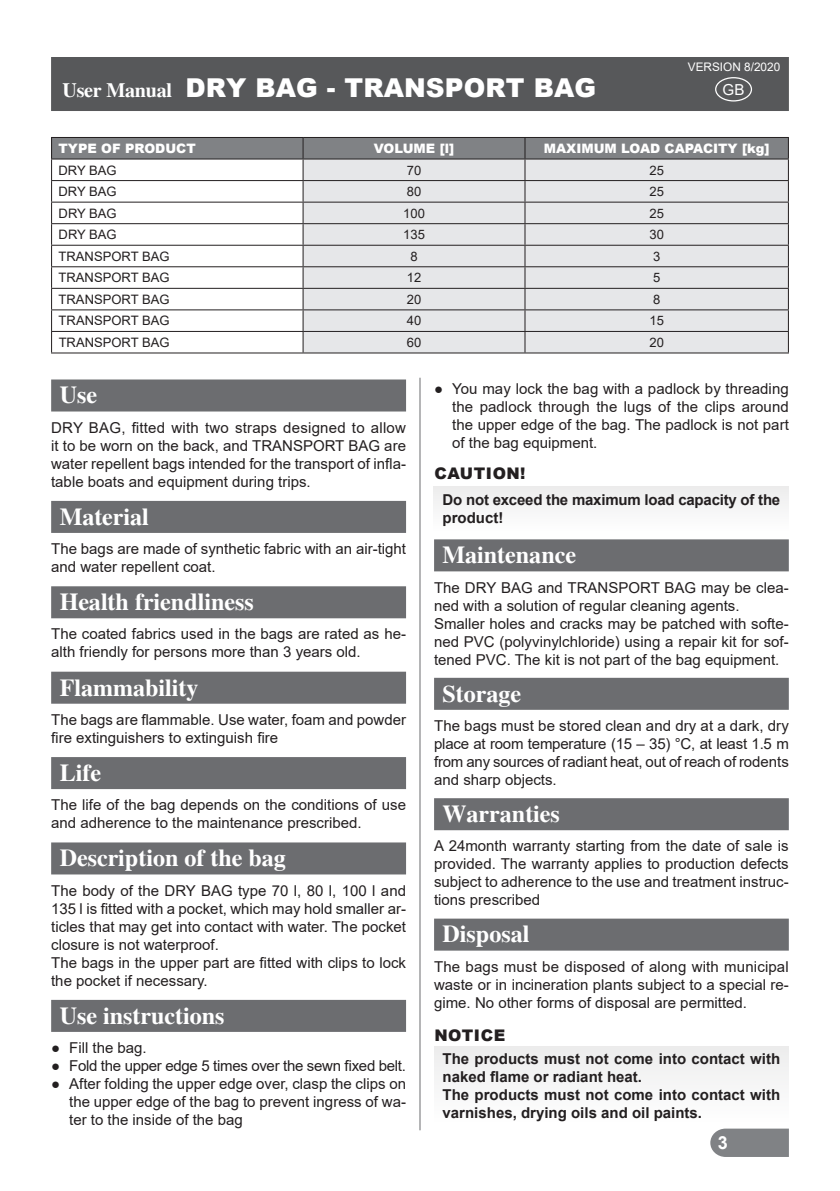
<style>
.page{position:relative;width:840px;height:1191px;background:#fff}
.page>*{position:absolute;margin:0;border:0;box-sizing:border-box;transform-origin:0 0}
.t1{font:900 26px "Arial";letter-spacing:.005em;color:#fff}
.t2{font:700 24px "Toronto";color:#fff}
.t3{font:700 18px "Arial";color:#fff}
.t4{font:900 16px "Arial";color:#231f20}
.t5{font:15.2px "Arial";color:#fff}
.t6{font:15px/18px "Arial";color:#231f20;text-align:justify}
.t7{font:700 15px/18px "Arial";color:#231f20}
.t8{font:15px "Arial";letter-spacing:-.02em;color:#231f20}
.t9{font:13px "Arial";color:#231f20}
.t10{font:900 13px "Arial";color:#fff}
.t11{font:11.8px "Arial";color:#fff}
.s1{font-family:"Toronto";font-weight:700;font-size:20px}
</style>
<div class="page">
<svg style="left:710px;top:1128px;width:78px;height:29px;background:#888a8d"></svg>
<div style="left:433px;top:486px;width:355px;height:44px;background:#f5f5f5"></div>
<hr style="left:419px;top:378px;width:1px;height:752px;background:#6c6d70">
<div style="left:434px;top:1046px;width:354px;height:75px;background:#f5f5f6"></div>
<div style="left:51px;top:57px;width:737px;height:54px;background:#57585a"></div>
<div style="left:52px;top:137px;width:251px;height:22px;background:#808285"></div>
<svg style="left:52px;top:159px;width:250px;height:193px"></svg>
<hr style="left:51px;top:137px;width:252px;height:1px;background:#231f20">
<hr style="left:51px;top:158px;width:252px;height:1px;background:#231f20">
<hr style="left:51px;top:180px;width:252px;height:1px;background:#231f20">
<hr style="left:51px;top:202px;width:252px;height:1px;background:#231f20">
<hr style="left:51px;top:223px;width:252px;height:1px;background:#231f20">
<hr style="left:51px;top:245px;width:252px;height:1px;background:#231f20">
<hr style="left:51px;top:266px;width:252px;height:1px;background:#231f20">
<hr style="left:51px;top:288px;width:252px;height:1px;background:#231f20">
<hr style="left:51px;top:309px;width:252px;height:1px;background:#231f20">
<hr style="left:51px;top:331px;width:252px;height:1px;background:#231f20">
<svg style="left:51px;top:138px;width:1px;height:214px"></svg>
<svg style="left:302px;top:137px;width:486px;height:215px;background:#d2d3d5"></svg>
<hr style="left:51px;top:352px;width:252px;height:1px;background:#231f20">
<hr style="left:303px;top:352px;width:221px;height:1px;background:#231f20">
<hr style="left:524px;top:352px;width:264px;height:1px;background:#231f20">
<div style="left:714px;top:77px;width:37px;height:24px;border:1px solid #fff;border-radius:50%"></div>
<div style="left:434px;top:539px;width:354px;height:32px;background:#6c6d70"></div>
<div style="left:434px;top:678px;width:354px;height:32px;background:#6c6d70"></div>
<div style="left:434px;top:798px;width:354px;height:32px;background:#6c6d70"></div>
<div style="left:434px;top:918px;width:354px;height:32px;background:#6c6d70"></div>
<div style="left:51px;top:379px;width:355px;height:32px;background:#6c6d70"></div>
<div style="left:51px;top:501px;width:355px;height:32px;background:#6c6d70"></div>
<div style="left:51px;top:586px;width:355px;height:32px;background:#6c6d70"></div>
<div style="left:51px;top:671px;width:355px;height:32px;background:#6c6d70"></div>
<div style="left:51px;top:757px;width:355px;height:32px;background:#6c6d70"></div>
<div style="left:51px;top:842px;width:355px;height:32px;background:#6c6d70"></div>
<div style="left:51px;top:1000px;width:355px;height:32px;background:#6c6d70"></div>
<h1 class="t1" style="left:62px;top:69px;width:535px"><span class="s1">User Manual</span> DRY BAG - TRANSPORT BAG</h1>
<p class="t11" style="left:687px;top:59px;width:94px">VERSION 8/2020</p>
<p class="t5" style="left:722px;top:79px;width:23px">GB</p>
<p class="t10" style="left:59px;top:139px;width:138px">TYPE OF PRODUCT</p>
<p class="t10" style="left:374px;top:139px;width:82px">VOLUME [L]</p>
<p class="t10" style="left:543px;top:139px;width:227px">MAXIMUM LOAD CAPACITY [KG]</p>
<p class="t9" style="left:59px;top:161px;width:60px">DRY BAG</p>
<p class="t9" style="left:406px;top:161px;width:16px">70</p>
<p class="t9" style="left:649px;top:161px;width:16px">25</p>
<p class="t9" style="left:59px;top:182px;width:60px">DRY BAG</p>
<p class="t9" style="left:406px;top:182px;width:16px">80</p>
<p class="t9" style="left:649px;top:182px;width:16px">25</p>
<p class="t9" style="left:59px;top:204px;width:60px">DRY BAG</p>
<p class="t9" style="left:403px;top:204px;width:23px">100</p>
<p class="t9" style="left:649px;top:204px;width:16px">25</p>
<p class="t9" style="left:59px;top:226px;width:60px">DRY BAG</p>
<p class="t9" style="left:403px;top:226px;width:23px">135</p>
<p class="t9" style="left:649px;top:226px;width:16px">30</p>
<p class="t9" style="left:59px;top:247px;width:112px">TRANSPORT BAG</p>
<p class="t9" style="left:410px;top:247px;width:9px">8</p>
<p class="t9" style="left:652px;top:247px;width:9px">3</p>
<p class="t9" style="left:59px;top:269px;width:112px">TRANSPORT BAG</p>
<p class="t9" style="left:406px;top:269px;width:16px">12</p>
<p class="t9" style="left:652px;top:269px;width:9px">5</p>
<p class="t9" style="left:59px;top:290px;width:112px">TRANSPORT BAG</p>
<p class="t9" style="left:406px;top:290px;width:16px">20</p>
<p class="t9" style="left:652px;top:290px;width:9px">8</p>
<p class="t9" style="left:59px;top:312px;width:112px">TRANSPORT BAG</p>
<p class="t9" style="left:406px;top:312px;width:16px">40</p>
<p class="t9" style="left:649px;top:312px;width:16px">15</p>
<p class="t9" style="left:59px;top:333px;width:112px">TRANSPORT BAG</p>
<p class="t9" style="left:406px;top:333px;width:16px">60</p>
<p class="t9" style="left:649px;top:333px;width:16px">20</p>
<h2 class="t2" style="left:60px;top:381px;width:39px">Use</h2>
<p class="t6" style="left:51px;top:418px;width:356px">DRY BAG, fitted with two straps designed to allow it to be worn on the back, and TRANSPORT BAG are water repellent bags intended for the transport of infla&shy;table boats and equipment during trips.</p>
<h2 class="t2" style="left:60px;top:503px;width:91px">Material</h2>
<p class="t6" style="left:51px;top:540px;width:356px">The bags are made of synthetic fabric with an air-tight and water repellent coat.</p>
<h2 class="t2" style="left:60px;top:588px;width:195px">Health friendliness</h2>
<p class="t6" style="left:51px;top:625px;width:356px">The coated fabrics used in the bags are rated as he&shy;alth friendly for persons more than 3 years old.</p>
<h2 class="t2" style="left:60px;top:673px;width:140px">Flammability</h2>
<p class="t6" style="left:51px;top:710px;width:356px">The bags are flammable. Use water, foam and powder fire extinguishers to extinguish fire</p>
<h2 class="t2" style="left:60px;top:759px;width:43px">Life</h2>
<p class="t6" style="left:51px;top:796px;width:356px">The life of the bag depends on the conditions of use and adherence to the maintenance prescribed.</p>
<h2 class="t2" style="left:60px;top:844px;width:227px">Description of the bag</h2>
<p class="t6" style="left:51px;top:881px;width:356px;text-align:left">The body of the DRY BAG type 70 l, 80 l, 100 l and 135 l is fitted with a pocket, which may hold smaller ar&shy;ticles that may get into contact with water. The pocket closure is not waterproof.<br>The bags in the upper part are fitted with clips to lock the pocket if necessary.</p>
<h2 class="t2" style="left:60px;top:1001px;width:166px">Use instructions</h2>
<p class="t6" style="left:51px;top:1038px;width:97px">● Fill the bag.</p>
<p class="t8" style="left:51px;top:1055px;width:356px">● Fold the upper edge 5 times over the sewn fixed belt.</p>
<p class="t6" style="left:69px;top:1074px;width:338px;text-indent:-18px">● After folding the upper edge over, clasp the clips on the upper edge of the bag to prevent ingress of wa&shy;ter to the inside of the bag</p>
<p class="t6" style="left:452px;top:379px;width:338px;text-indent:-18px">● You may lock the bag with a padlock by threading the padlock through the lugs of the clips around the upper edge of the bag. The padlock is not part of the bag equipment.</p>
<p class="t4" style="left:434px;top:461px;width:26px">CAUTION</p>
<p class="t4" style="left:520px;top:461px;width:7px">!</p>
<p class="t7" style="left:442px;top:491px;width:339px">Do not exceed the maximum load capacity of the product!</p>
<h2 class="t2" style="left:442px;top:541px;width:135px">Maintenance</h2>
<p class="t6" style="left:434px;top:578px;width:356px;text-align:left">The DRY BAG and TRANSPORT BAG may be clea&shy;ned with a solution of regular cleaning agents.<br>Smaller holes and cracks may be patched with softe&shy;ned PVC (polyvinylchloride) using a repair kit for sof&shy;tened PVC. The kit is not part of the bag equipment.</p>
<h2 class="t2" style="left:442px;top:679px;width:80px">Storage</h2>
<p class="t6" style="left:434px;top:716px;width:356px">The bags must be stored clean and dry at a dark, dry place at room temperature (15 – 35) °C, at least 1.5 m from any sources of radiant heat, out of reach of rodents and sharp objects.</p>
<h2 class="t2" style="left:442px;top:800px;width:119px">Warranties</h2>
<p class="t6" style="left:434px;top:837px;width:356px">A 24month warranty starting from the date of sale is provided. The warranty applies to production defects subject to adherence to the use and treatment instruc&shy;tions prescribed</p>
<h2 class="t2" style="left:442px;top:920px;width:88px">Disposal</h2>
<p class="t6" style="left:434px;top:957px;width:356px">The bags must be disposed of along with municipal waste or in incineration plants subject to a special re&shy;gime. No other forms of disposal are permitted.</p>
<p class="t4" style="left:434px;top:1023px;width:26px">NOTICE</p>
<p class="t7" style="left:442px;top:1050px;width:339px">The products must not come into contact with naked flame or radiant heat.<br>The products must not come into contact with varnishes, drying oils and oil paints.</p>
<p class="t3" style="left:717px;top:1130px;width:12px">3</p>
</div>
